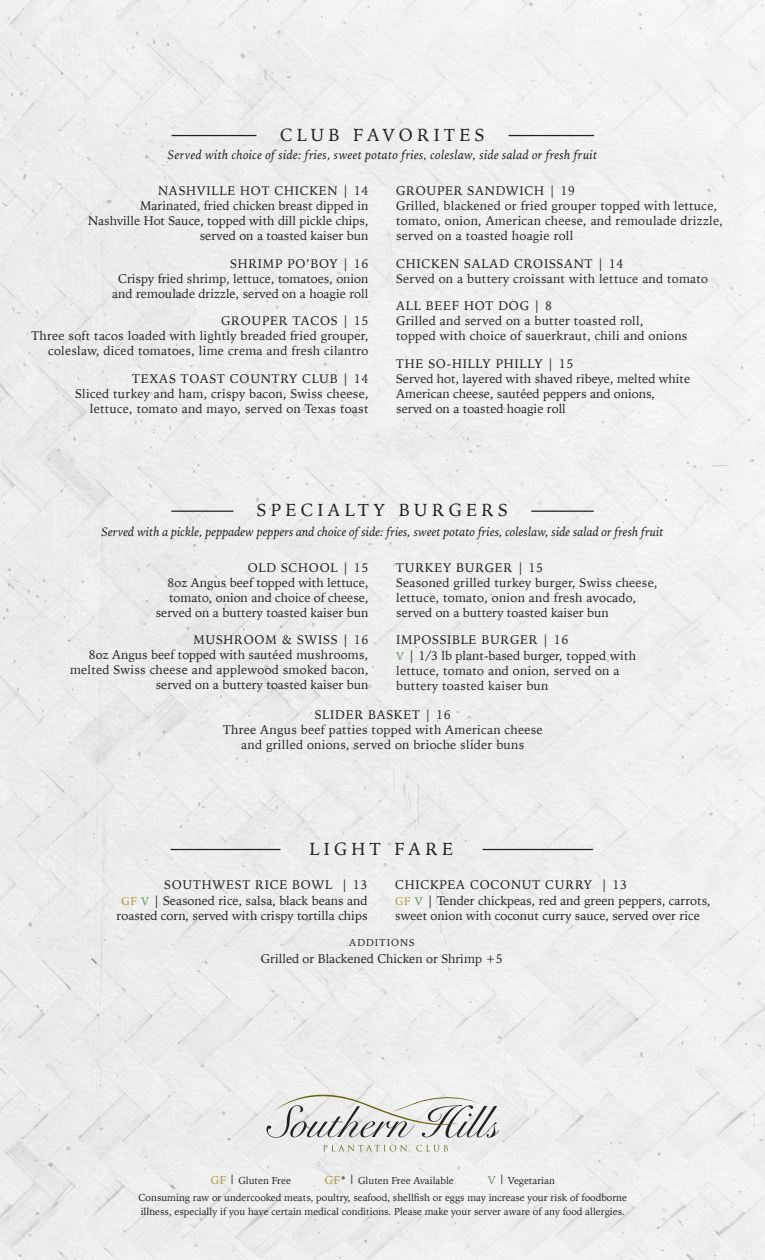
<style>
.page{position:relative;width:765px;height:1260px;background:#eeefee}
.page>*{position:absolute;margin:0;border:0;box-sizing:border-box;transform-origin:0 0}
.t1{font:17.5px "Iowan Old Style";letter-spacing:.25em;color:#231f20}
.t2{font:12.5px/15px "Iowan Old Style";letter-spacing:.02em;color:#231f20}
.t3{font:12.5px/15px "Iowan Old Style";color:#231f20}
.t4{font:12.5px "Iowan Old Style";letter-spacing:.06em;color:#231f20}
.t5{font:italic 12.5px "Iowan Old Style";color:#231f20}
.t6{font:italic 12.5px "Iowan Old Style";letter-spacing:.02em;color:#231f20}
.t7{font:10px "Iowan Old Style";color:#231f20}
.t8{font:10px "Iowan Old Style";letter-spacing:.1em;color:#231f20}
.s1{font-size:11.25px;color:#5d9954}
.s2{font-size:11.25px;color:#b49530}
.s3{font-family:"Avenir";font-size:12.5px}
.s4{font-size:11.25px}
</style>
<div class="page">
<hr style="left:508px;top:135px;width:86px;height:1px;background:#231f20">
<hr style="left:172px;top:135px;width:85px;height:1px;background:#231f20">
<hr style="left:531px;top:511px;width:63px;height:1px;background:#231f20">
<hr style="left:171px;top:511px;width:62px;height:1px;background:#231f20">
<hr style="left:483px;top:849px;width:110px;height:1px;background:#231f20">
<hr style="left:171px;top:849px;width:110px;height:1px;background:#231f20">
<svg style="left:323px;top:1145px;width:84px;height:6px"></svg>
<svg style="left:416px;top:1145px;width:32px;height:6px"></svg>
<svg style="left:267px;top:1095px;width:232px;height:43px"></svg>
<p class="t1" style="left:280px;top:119px;width:206px">CLUB FAVORITES</p>
<p class="t6" style="left:167px;top:144px;width:432px">Served with choice of side: fries, sweet potato fries, coleslaw, side salad or fresh fruit</p>
<p class="t4" style="left:158px;top:179px;width:212px">NASHVILLE HOT CHICKEN | 14</p>
<p class="t3" style="left:140px;top:198px;width:230px">Marinated, fried chicken breast dipped in</p>
<p class="t3" style="left:88px;top:213px;width:282px">Nashville Hot Sauce, topped with dill pickle chips,</p>
<p class="t3" style="left:200px;top:228px;width:170px">served on a toasted kaiser bun</p>
<p class="t4" style="left:230px;top:252px;width:140px">SHRIMP PO’BOY | 16</p>
<p class="t3" style="left:118px;top:270px;width:252px">Crispy fried shrimp, lettuce, tomatoes, onion</p>
<p class="t3" style="left:112px;top:285px;width:258px">and remoulade drizzle, served on a hoagie roll</p>
<p class="t4" style="left:221px;top:309px;width:149px">GROUPER TACOS | 15</p>
<p class="t2" style="left:31px;top:328px;width:339px;text-align:right">Three soft tacos loaded with lightly breaded fried grouper, coleslaw, diced tomatoes, lime crema and fresh cilantro</p>
<p class="t4" style="left:132px;top:367px;width:238px">TEXAS TOAST COUNTRY CLUB | 14</p>
<p class="t2" style="left:75px;top:385px;width:295px">Sliced turkey and ham, crispy bacon, Swiss cheese,</p>
<p class="t2" style="left:90px;top:400px;width:280px">lettuce, tomato and mayo, served on Texas toast</p>
<p class="t2" style="left:396px;top:183px;width:328px">GROUPER SANDWICH | 19<br>Grilled, blackened or fried grouper topped with lettuce, tomato, onion, American cheese, and remoulade drizzle, served on a toasted hoagie roll</p>
<p class="t2" style="left:396px;top:255px;width:314px">CHICKEN SALAD CROISSANT | 14<br>Served on a buttery croissant with lettuce and tomato</p>
<p class="t2" style="left:396px;top:298px;width:293px">ALL BEEF HOT DOG | 8<br>Grilled and served on a butter toasted roll,<br>topped with choice of sauerkraut, chili and onions</p>
<p class="t3" style="left:396px;top:355px;width:296px">THE SO-HILLY PHILLY | 15<br>Served hot, layered with shaved ribeye, melted white American cheese, sautéed peppers and onions, served on a toasted hoagie roll</p>
<p class="t1" style="left:257px;top:495px;width:252px">SPECIALTY BURGERS</p>
<p class="t5" style="left:101px;top:521px;width:564px">Served with a pickle, peppadew peppers and choice of side: fries, sweet potato fries, coleslaw, side salad or fresh fruit</p>
<p class="t4" style="left:248px;top:556px;width:122px">OLD SCHOOL | 15</p>
<p class="t3" style="left:168px;top:574px;width:202px">8oz Angus beef topped with lettuce,</p>
<p class="t3" style="left:169px;top:589px;width:201px">tomato, onion and choice of cheese,</p>
<p class="t3" style="left:156px;top:604px;width:214px">served on a buttery toasted kaiser bun</p>
<p class="t4" style="left:193px;top:629px;width:177px">MUSHROOM &amp; SWISS | 16</p>
<p class="t3" style="left:89px;top:647px;width:281px">8oz Angus beef topped with sautéed mushrooms,</p>
<p class="t2" style="left:70px;top:662px;width:300px">melted Swiss cheese and applewood smoked bacon,</p>
<p class="t3" style="left:156px;top:677px;width:214px">served on a buttery toasted kaiser bun</p>
<p class="t2" style="left:396px;top:559px;width:263px">TURKEY BURGER | 15<br>Seasoned grilled turkey burger, Swiss cheese, lettuce, tomato, onion and fresh avocado, served on a buttery toasted kaiser bun</p>
<p class="t2" style="left:396px;top:631px;width:242px;line-height:16.2px">IMPOSSIBLE BURGER | 16<br><span class="s1">V</span> | 1/3 lb plant-based burger, topped with</p>
<p class="t2" style="left:396px;top:663px;width:225px">lettuce, tomato and onion, served on a buttery toasted kaiser bun</p>
<p class="t4" style="left:315px;top:703px;width:138px">SLIDER BASKET | 16</p>
<p class="t2" style="left:223px;top:721px;width:321px;text-align:center">Three Angus beef patties topped with American cheese and grilled onions, served on brioche slider buns</p>
<p class="t1" style="left:310px;top:833px;width:145px">LIGHT FARE</p>
<p class="t4" style="left:164px;top:873px;width:205px">SOUTHWEST RICE BOWL | 13</p>
<p class="t3" style="left:121px;top:893px;width:248px"><span class="s2">GF</span> <span class="s1">V</span> | Seasoned rice, salsa, black beans and</p>
<p class="t3" style="left:117px;top:908px;width:252px">roasted corn, served with crispy tortilla chips</p>
<p class="t4" style="left:395px;top:873px;width:233px">CHICKPEA COCONUT CURRY | 13</p>
<p class="t3" style="left:395px;top:893px;width:317px"><span class="s2">GF</span> <span class="s1">V</span> | Tender chickpeas, red and green peppers, carrots,</p>
<p class="t3" style="left:395px;top:908px;width:306px">sweet onion with coconut curry sauce, served over rice</p>
<p class="t8" style="left:349px;top:934px;width:67px">ADDITIONS</p>
<p class="t3" style="left:261px;top:951px;width:243px">Grilled or Blackened Chicken or Shrimp +5</p>
<p class="t7" style="left:211px;top:1171px;width:82px"><span class="s2">GF</span> <span class="s3">|</span> Gluten Free</p>
<p class="t7" style="left:325px;top:1172px;width:131px"><span class="s2">GF</span><span class="s4">*</span> <span class="s3">|</span> Gluten Free Available</p>
<p class="t7" style="left:488px;top:1171px;width:69px"><span class="s1">V</span> <span class="s3">|</span> Vegetarian</p>
<p class="t7" style="left:139px;top:1189px;width:490px">Consuming raw or undercooked meats, poultry, seafood, shellfish or eggs may increase your risk of foodborne</p>
<p class="t7" style="left:141px;top:1203px;width:486px">illness, especially if you have certain medical conditions. Please make your server aware of any food allergies.</p>
</div>
